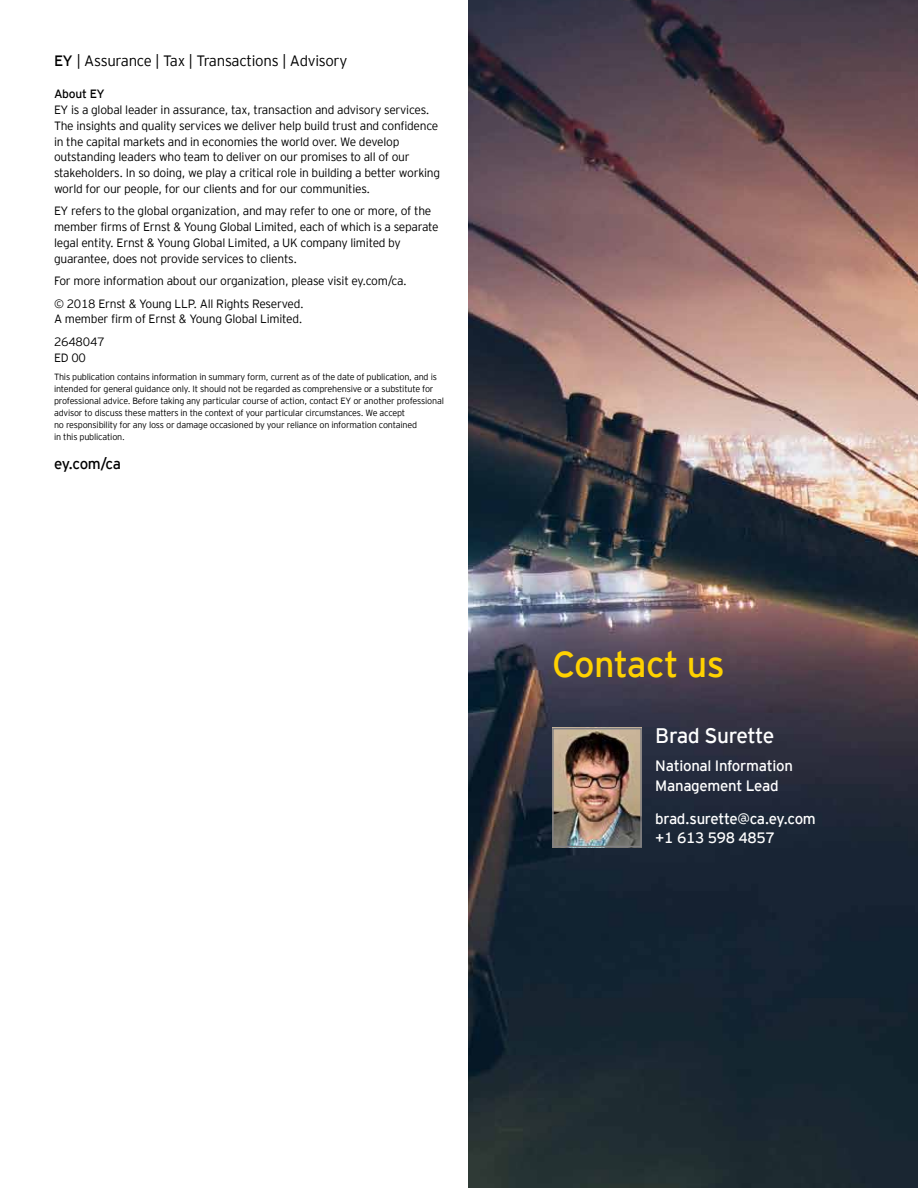
<style>
.page{position:relative;width:918px;height:1188px;background:#fff}
.page>*{position:absolute;margin:0;border:0;box-sizing:border-box;transform-origin:0 0}
.t1{font:36px "EY Interstate";letter-spacing:-.02em;color:#ffd200}
.t2{font:21px "EY Interstate";letter-spacing:-.03em;color:#fff}
.t3{font:15px/19.5px "EY Interstate";letter-spacing:-.02em;color:#fff}
.t4{font:300 15px "EY Interstate";letter-spacing:-.02em;color:#000}
.t5{font:15px "EY Interstate";letter-spacing:-.035em;color:#000}
.t6{font:300 12px/15.8px "EY Interstate";letter-spacing:-.02em;color:#000}
.t7{font:12px "EY Interstate";letter-spacing:-.02em;color:#000}
.t8{font:300 9px/12px "EY Interstate";letter-spacing:-.02em;color:#000}
.s1{font-weight:400}
</style>
<div class="page">
<img style="left:469px;top:0;width:449px;height:1188px">
<img style="left:555px;top:731px;width:84px;height:113px">
<div style="left:552px;top:728px;width:90px;height:119px;border:2px solid #807f83"></div>
<p class="t4" style="left:54px;top:50px;width:295px"><span class="s1">EY</span> | Assurance | Tax | Transactions | Advisory</p>
<p class="t7" style="left:54px;top:86px;width:52px">About EY</p>
<p class="t6" style="left:54px;top:101px;width:388px">EY is a global leader in assurance, tax, transaction and advisory services.<br>The insights and quality services we deliver help build trust and confidence in the capital markets and in economies the world over. We develop outstanding leaders who team to deliver on our promises to all of our stakeholders. In so doing, we play a critical role in building a better working world for our people, for our clients and for our communities.</p>
<p class="t6" style="left:54px;top:203px;width:386px">EY refers to the global organization, and may refer to one or more, of the member firms of Ernst &amp; Young Global Limited, each of which is a separate legal entity. Ernst &amp; Young Global Limited, a UK company limited by guarantee, does not provide services to clients.</p>
<p class="t6" style="left:54px;top:269px;width:354px;line-height:22.5px">For more information about our organization, please visit ey.com/ca. © 2018 Ernst &amp; Young LLP. All Rights Reserved.</p>
<p class="t6" style="left:54px;top:307px;width:250px;line-height:22.5px">A member firm of Ernst &amp; Young Global Limited.<br>2648047</p>
<p class="t6" style="left:54px;top:349px;width:33px">ED 00</p>
<p class="t8" style="left:54px;top:371px;width:391px">This publication contains information in summary form, current as of the date of publication, and is intended for general guidance only. It should not be regarded as comprehensive or a substitute for professional advice. Before taking any particular course of action, contact EY or another professional advisor to discuss these matters in the context of your particular circumstances. We accept<br>no responsibility for any loss or damage occasioned by your reliance on information contained<br>in this publication.</p>
<p class="t5" style="left:54px;top:453px;width:69px">ey.com/ca</p>
<h1 class="t1" style="left:552px;top:639px;width:174px">Contact us</h1>
<h2 class="t2" style="left:655px;top:721px;width:121px">Brad Surette</h2>
<p class="t3" style="left:655px;top:756px;width:139px">National Information<br>Management Lead</p>
<p class="t3" style="left:655px;top:808px;width:162px">brad.surette@ca.ey.com +1 613 598 4857</p>
</div>
